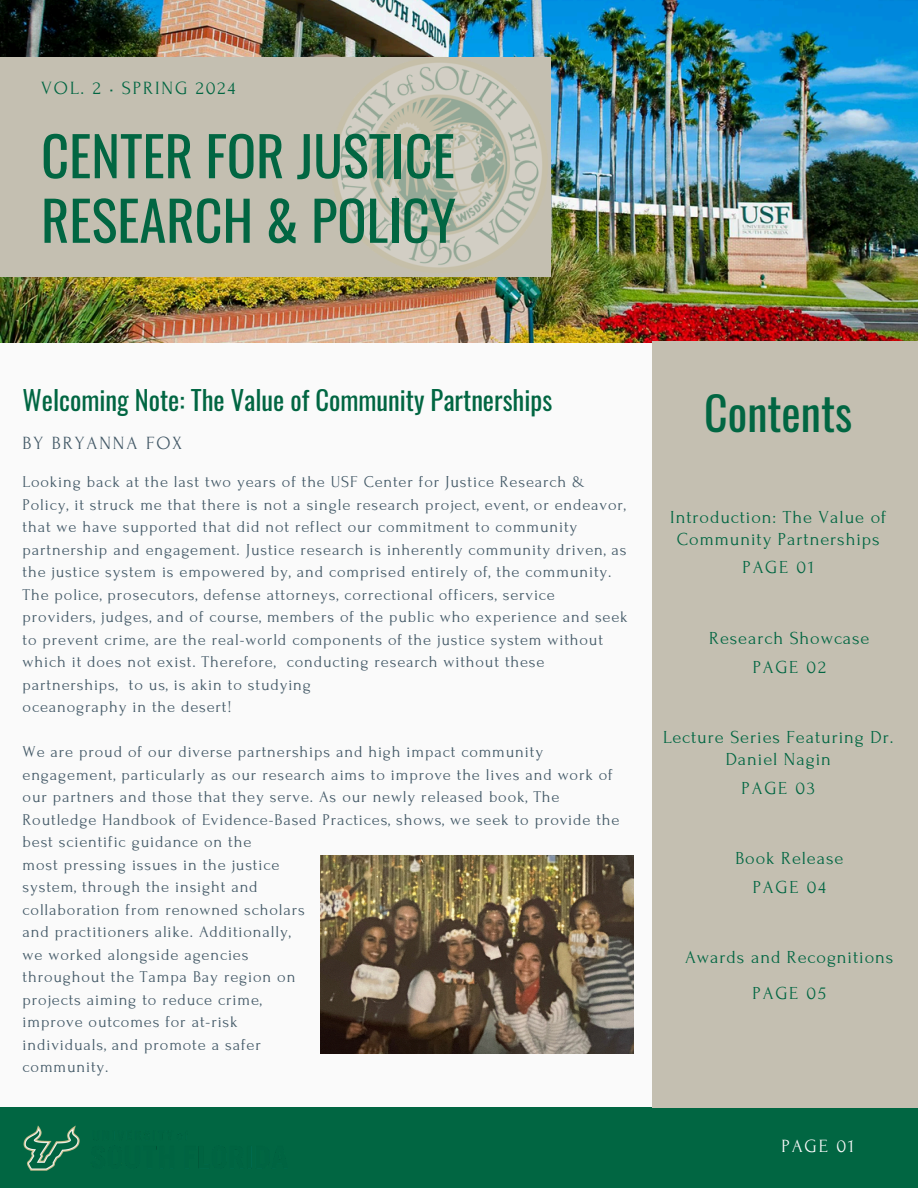
<style>
.page{position:relative;width:918px;height:1188px;background:#fafafa}
.page>*{position:absolute;margin:0;border:0;box-sizing:border-box;transform-origin:0 0}
.t1{font:54.45px/64.5px "Oswald";color:#016642}
.t2{font:45.9px "Oswald";color:#016642}
.t3{font:26.55px "Oswald";color:#016642}
.t4{font:18.6px "Forum";letter-spacing:.1em;color:#016642}
.t5{font:18.6px "Forum";letter-spacing:.1em;color:#435967}
.t6{font:18.6px "Forum";letter-spacing:.1em;color:#fafafa}
.t7{font:18.3px/21.9px "Forum";letter-spacing:.05em;color:#016642;text-align:center}
.t8{font:16.5px/22.5px "Forum";letter-spacing:.05em;color:#435967}
</style>
<div class="page">
<img style="left:0;top:0;width:918px;height:342px">
<div style="left:0;top:57px;width:550px;height:219px;background:#c4bfb1"></div>
<div style="left:0;top:1107px;width:918px;height:81px;background:#016642"></div>
<img style="left:321px;top:856px;width:312px;height:198px">
<div style="left:653px;top:342px;width:265px;height:766px;background:#c4bfb1"></div>
<img style="left:23px;top:1125px;width:253px;height:46px">
<img style="left:337px;top:63px;width:205px;height:204px">
<p class="t4" style="left:41px;top:78px;width:196px">VOL. 2 • SPRING 2024</p>
<p class="t1" style="left:41px;top:121px;width:416px">CENTER FOR JUSTICE<br>RESEARCH &amp; POLICY</p>
<p class="t3" style="left:23px;top:379px;width:531px">Welcoming Note: The Value of Community Partnerships</p>
<p class="t5" style="left:23px;top:433px;width:161px">BY BRYANNA FOX</p>
<p class="t8" style="left:23px;top:471px;width:607px">Looking back at the last two years of the USF Center for Justice Research &amp; Policy, it struck me that there is not a single research project, event, or endeavor, that we have supported that did not reflect our commitment to community partnership and engagement. Justice research is inherently community driven, as the justice system is empowered by, and comprised entirely of, the community.<br>The police, prosecutors, defense attorneys, correctional officers, service providers, judges, and of course, members of the public who experience and seek to prevent crime, are the real-world components of the justice system without which it does not exist. Therefore, conducting research without these partnerships, to us, is akin to studying<br>oceanography in the desert!</p>
<h4 class="t8" style="left:23px;top:741px;width:598px">We are proud of our diverse partnerships and high impact community engagement, particularly as our research aims to improve the lives and work of our partners and those that they serve. As our newly released book, The Routledge Handbook of Evidence-Based Practices, shows, we seek to provide the best scientific guidance on the</h4>
<h1 class="t8" style="left:23px;top:853px;width:258px">most pressing issues in the justice</h1>
<h2 class="t8" style="left:23px;top:876px;width:237px">system, through the insight and</h2>
<h5 class="t8" style="left:23px;top:898px;width:284px">collaboration from renowned scholars</h5>
<h4 class="t8" style="left:23px;top:921px;width:270px">and practitioners alike. Additionally,</h4>
<h5 class="t8" style="left:23px;top:943px;width:227px">we worked alongside agencies</h5>
<h4 class="t8" style="left:23px;top:966px;width:274px">throughout the Tampa Bay region on</h4>
<h5 class="t8" style="left:23px;top:988px;width:241px">projects aiming to reduce crime,</h5>
<h4 class="t8" style="left:23px;top:1011px;width:217px">improve outcomes for at-risk</h4>
<h5 class="t8" style="left:23px;top:1033px;width:240px">individuals, and promote a safer</h5>
<h4 class="t8" style="left:23px;top:1056px;width:87px">community.</h4>
<p class="t2" style="left:704px;top:377px;width:150px">Contents</p>
<p class="t7" style="left:670px;top:507px;width:217px">Introduction: The Value of<br>Community Partnerships</p>
<p class="t7" style="left:743px;top:557px;width:73px">PAGE 01</p>
<p class="t7" style="left:709px;top:628px;width:162px">Research Showcase</p>
<p class="t7" style="left:753px;top:656px;width:75px">PAGE 02</p>
<p class="t7" style="left:663px;top:727px;width:232px">Lecture Series Featuring Dr.<br>Daniel Nagin</p>
<p class="t7" style="left:742px;top:777px;width:75px">PAGE 03</p>
<p class="t7" style="left:735px;top:848px;width:110px">Book Release</p>
<p class="t7" style="left:753px;top:876px;width:75px">PAGE 04</p>
<p class="t7" style="left:685px;top:946px;width:210px">Awards and Recognitions</p>
<h4 class="t7" style="left:753px;top:982px;width:75px">PAGE 05</h4>
<h4 class="t6" style="left:781px;top:1136px;width:74px">PAGE 01</h4>
</div>
